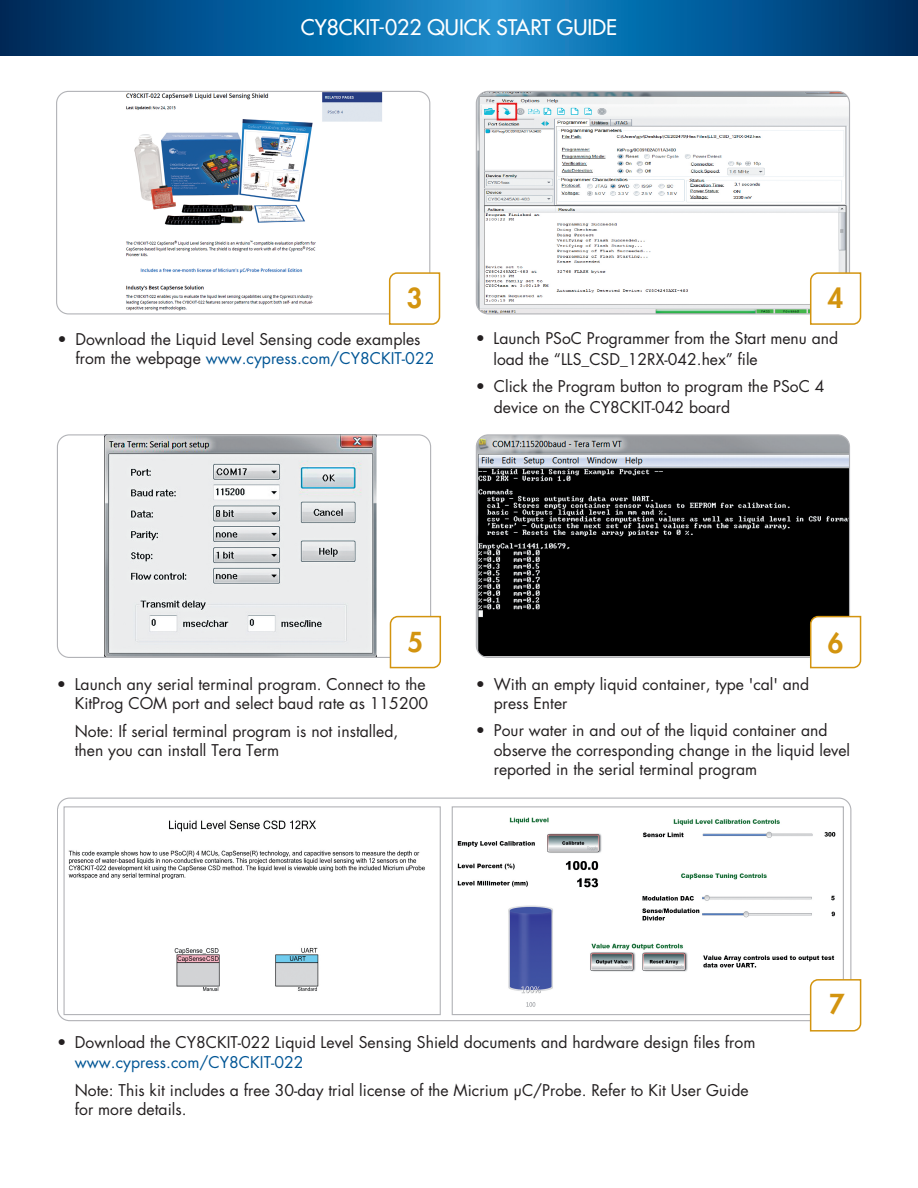
<style>
.page{position:relative;width:918px;height:1188px;background:#fff}
.page>*{position:absolute;margin:0;border:0;box-sizing:border-box;transform-origin:0 0}
.t1{font:800 26.85px "Futura Std";color:#d3940f}
.t2{font:500 21px "Futura Std";color:#fff}
.t3{font:15.75px/19.5px "Futura Std";color:#231f20}
.t4{font:15.75px "Futura Std";color:#005595}
.s1{color:#005595}
</style>
<div class="page">
<img style="left:126px;top:93px;width:257px;height:218px">
<img style="left:105px;top:436px;width:271px;height:220px">
<svg style="left:0;top:0;width:918px;height:55px;background:#075d99"></svg>
<div style="left:56px;top:91px;width:374px;height:223px;border:1px solid #b2b3b7;border-radius:12px"></div>
<svg style="left:388px;top:272px;width:53px;height:53px"></svg>
<img style="left:476px;top:91px;width:372px;height:223px">
<div style="left:57px;top:434px;width:374px;height:224px;border:1px solid #b2b3b7;border-radius:12px"></div>
<svg style="left:389px;top:615px;width:53px;height:54px"></svg>
<img style="left:476px;top:436px;width:372px;height:220px">
<div style="left:476px;top:91px;width:374px;height:223px;border:1px solid #b2b3b7;border-radius:12px"></div>
<svg style="left:809px;top:272px;width:53px;height:53px"></svg>
<div style="left:476px;top:434px;width:374px;height:224px;border:1px solid #b2b3b7;border-radius:12px"></div>
<svg style="left:809px;top:615px;width:53px;height:54px"></svg>
<div style="left:57px;top:798px;width:794px;height:223px;border:1px solid #b2b3b7;border-radius:12px"></div>
<div style="left:497px;top:103px;width:20px;height:17px;border:2px solid #e51f21"></div>
<img style="left:451px;top:806px;width:385px;height:209px">
<img style="left:63px;top:810px;width:362px;height:200px">
<div style="left:452px;top:806px;width:392px;height:209px;border:1px solid #b2b3b7"></div>
<div style="left:64px;top:806px;width:377px;height:209px;border:1px solid #b2b3b7"></div>
<svg style="left:809px;top:978px;width:53px;height:54px"></svg>
<h2 class="t2" style="left:301px;top:14px;width:318px">CY8CKIT-022 QUICK START GUIDE</h2>
<h1 class="t1" style="left:407px;top:281px;width:17px">3</h1>
<h1 class="t1" style="left:828px;top:281px;width:17px">4</h1>
<p class="t3" style="left:75px;top:329px;width:361px;text-indent:-18px">• Download the Liquid Level Sensing code examples from the webpage <span class="s1">www.cypress.com/CY8CKIT-022</span></p>
<p class="t3" style="left:494px;top:328px;width:346px;line-height:20.7px;text-indent:-18px">• Launch PSoC Programmer from the Start menu and load the “LLS_CSD_12RX-042.hex” file</p>
<p class="t3" style="left:494px;top:376px;width:332px;line-height:20.7px;text-indent:-18px">• Click the Program button to program the PSoC 4 device on the CY8CKIT-042 board</p>
<h1 class="t1" style="left:408px;top:625px;width:17px">5</h1>
<p class="t3" style="left:57px;top:674px;width:373px;text-align:right">• Launch any serial terminal program. Connect to the<br>KitProg COM port and select baud rate as 115200</p>
<p class="t3" style="left:75px;top:722px;width:325px;line-height:18.9px">Note: If serial terminal program is not installed, then you can install Tera Term</p>
<h1 class="t1" style="left:828px;top:626px;width:17px">6</h1>
<p class="t3" style="left:494px;top:674px;width:317px;text-indent:-18px">• With an empty liquid container, type 'cal' and press Enter</p>
<p class="t3" style="left:494px;top:721px;width:358px;text-indent:-18px">• Pour water in and out of the liquid container and observe the corresponding change in the liquid level reported in the serial terminal program</p>
<h1 class="t1" style="left:829px;top:987px;width:17px">7</h1>
<p class="t3" style="left:57px;top:1033px;width:700px">• Download the CY8CKIT-022 Liquid Level Sensing Shield documents and hardware design files from</p>
<p class="t4" style="left:75px;top:1052px;width:230px">www.cypress.com/CY8CKIT-022</p>
<p class="t3" style="left:75px;top:1081px;width:675px;line-height:18.9px">Note: This kit includes a free 30-day trial license of the Micrium µC/Probe. Refer to Kit User Guide for more details.</p>
</div>
